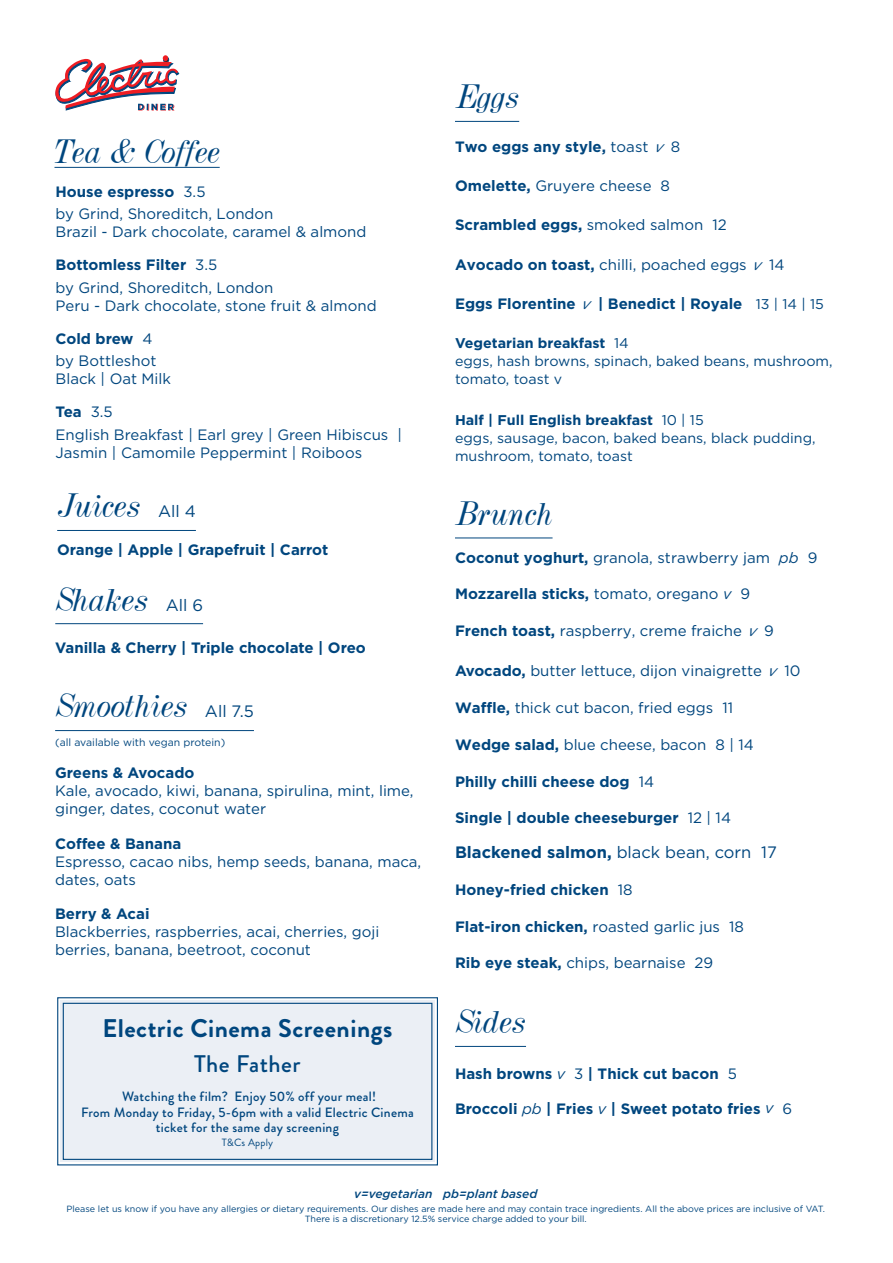
<style>
.page{position:relative;width:893px;height:1263px;background:#fff}
.page>*{position:absolute;margin:0;border:0;box-sizing:border-box;transform-origin:0 0}
.t1{font:italic 36px "Dubiel";color:#00467e}
.t2{font:700 25.5px "Brandon Grotesque";letter-spacing:.02em;color:#00467e}
.t3{font:500 24px "Brandon Grotesque";letter-spacing:.02em;color:#00467e}
.t4{font:700 16.5px "Gotham";color:#00467e}
.t5{font:15px/18px "Gotham";color:#00467e}
.t6{font:700 15px "Gotham";color:#00467e}
.t7{font:14.1px/18px "Gotham";color:#00467e}
.t8{font:700 14.1px "Gotham";color:#00467e}
.t9{font:500 13.5px/15px "Brandon Grotesque";letter-spacing:.02em;color:#00467e;text-align:center}
.t10{font:italic 500 12px "Gotham";color:#00467e}
.t11{font:10.5px "Gotham";color:#00467e}
.t12{font:10.5px "Brandon Grotesque";letter-spacing:.02em;color:#00467e}
.t13{font:9px/10.8px "Gotham";color:#00467e;text-align:center}
.s1{font-weight:700}
.s2{font-weight:400}
.s3{font-family:"Gotham";font-style:normal;font-size:16.5px}
.s4{font-weight:400;font-style:italic}
.s5{font-style:italic}
.s6{font-weight:400;font-size:14.1px}
</style>
<div class="page">
<hr style="left:57px;top:530px;width:139px;height:1px;background:#00467e">
<svg style="left:55px;top:55px;width:124px;height:56px"></svg>
<hr style="left:455px;top:121px;width:64px;height:1px;background:#00467e">
<hr style="left:455px;top:538px;width:98px;height:1px;background:#00467e">
<svg style="left:57px;top:997px;width:381px;height:169px;background:#e6ebf2"></svg>
<div style="left:63px;top:1003px;width:369px;height:157px;border:1px solid #00467e"></div>
<hr style="left:455px;top:1046px;width:71px;height:1px;background:#00467e">
<hr style="left:54px;top:167px;width:166px;height:1px;background:#00467e">
<hr style="left:55px;top:730px;width:199px;height:1px;background:#00467e">
<hr style="left:55px;top:623px;width:148px;height:1px;background:#00467e">
<p class="t1" style="left:54px;top:134px;width:167px">Tea &amp; Coffee</p>
<p class="t5" style="left:56px;top:180px;width:219px;line-height:22.5px"><span class="s1">House espresso</span> 3.5<br>by Grind, Shoreditch, London</p>
<p class="t5" style="left:56px;top:222px;width:312px">Brazil - Dark chocolate, caramel &amp; almond</p>
<p class="t6" style="left:56px;top:255px;width:163px">Bottomless Filter <span class="s2">3.5</span></p>
<p class="t5" style="left:56px;top:278px;width:219px">by Grind, Shoreditch, London</p>
<p class="t5" style="left:56px;top:296px;width:323px">Peru - Dark chocolate, stone fruit &amp; almond</p>
<p class="t6" style="left:56px;top:328px;width:99px">Cold brew <span class="s2">4</span></p>
<p class="t5" style="left:56px;top:351px;width:102px">by Bottleshot</p>
<p class="t5" style="left:56px;top:369px;width:117px">Black | Oat Milk</p>
<p class="t6" style="left:56px;top:402px;width:59px">Tea <span class="s2">3.5</span></p>
<p class="t5" style="left:56px;top:425px;width:348px">English Breakfast | Earl grey | Green Hibiscus |<br>Jasmin | Camomile Peppermint | Roiboos</p>
<p class="t1" style="left:57px;top:488px;width:140px">Juices <span class="s3">All 4</span></p>
<p class="t6" style="left:57px;top:539px;width:273px">Orange | Apple | Grapefruit | Carrot</p>
<p class="t1" style="left:55px;top:581px;width:149px">Shakes <span class="s3">All 6</span></p>
<p class="t6" style="left:55px;top:638px;width:312px">Vanilla &amp; Cherry | Triple chocolate | Oreo</p>
<p class="t1" style="left:55px;top:688px;width:200px">Smoothies <span class="s3">All 7.5</span></p>
<p class="t11" style="left:55px;top:735px;width:172px">(all available with vegan protein)</p>
<p class="t6" style="left:55px;top:763px;width:141px">Greens &amp; Avocado</p>
<p class="t5" style="left:55px;top:782px;width:360px">Kale, avocado, kiwi, banana, spirulina, mint, lime, ginger, dates, coconut water</p>
<p class="t6" style="left:55px;top:833px;width:128px">Coffee &amp; Banana</p>
<p class="t5" style="left:55px;top:852px;width:368px">Espresso, cacao nibs, hemp seeds, banana, maca, dates, oats</p>
<p class="t6" style="left:55px;top:904px;width:96px">Berry &amp; Acai</p>
<p class="t5" style="left:55px;top:923px;width:326px">Blackberries, raspberries, acai, cherries, goji berries, banana, beetroot, coconut</p>
<p class="t2" style="left:103px;top:1011px;width:291px">Electric Cinema Screenings</p>
<p class="t3" style="left:194px;top:1047px;width:108px">The Father</p>
<p class="t9" style="left:122px;top:1088px;width:256px">Watching the film? Enjoy 50% off your meal!</p>
<p class="t9" style="left:81px;top:1104px;width:334px">From Monday to Friday, 5-6pm with a valid Electric Cinema ticket for the same day screening</p>
<p class="t12" style="left:222px;top:1135px;width:53px">T&amp;Cs Apply</p>
<p class="t1" style="left:455px;top:79px;width:66px">Eggs</p>
<p class="t6" style="left:455px;top:136px;width:227px">Two eggs any style, <span class="s2">toast</span> <span class="s4">v</span><span class="s2">8</span></p>
<p class="t5" style="left:455px;top:176px;width:216px"><span class="s1">Omelette,</span> Gruyere cheese 8</p>
<p class="t6" style="left:455px;top:215px;width:273px">Scrambled eggs, <span class="s2">smoked salmon 12</span></p>
<p class="t5" style="left:455px;top:255px;width:331px"><span class="s1">Avocado on toast,</span> chilli, poached eggs <span class="s5">v</span>14</p>
<p class="t6" style="left:455px;top:294px;width:370px">Eggs Florentine <span class="s4">v</span>| Benedict | Royale <span class="s6">13 | 14 | 15</span></p>
<p class="t8" style="left:455px;top:334px;width:175px">Vegetarian breakfast <span class="s2">14</span></p>
<p class="t7" style="left:455px;top:352px;width:379px">eggs, hash browns, spinach, baked beans, mushroom, tomato, toast v</p>
<p class="t7" style="left:455px;top:410px;width:362px"><span class="s1">Half | Full English breakfast</span> 10 | 15<br>eggs, sausage, bacon, baked beans, black pudding, mushroom, tomato, toast</p>
<p class="t1" style="left:455px;top:495px;width:99px">Brunch</p>
<p class="t5" style="left:455px;top:548px;width:364px"><span class="s1">Coconut yoghurt,</span> granola, strawberry jam <span class="s5">pb</span> 9</p>
<p class="t6" style="left:455px;top:584px;width:297px">Mozzarella sticks, <span class="s2">tomato, oregano</span> <span class="s4">v</span> <span class="s2">9</span></p>
<p class="t5" style="left:455px;top:621px;width:320px"><span class="s1">French toast,</span> raspberry, creme fraiche <span class="s5">v</span>9</p>
<p class="t5" style="left:455px;top:662px;width:347px"><span class="s1">Avocado,</span> butter lettuce, dijon vinaigrette <span class="s5">v</span>10</p>
<p class="t5" style="left:455px;top:698px;width:280px"><span class="s1">Waffle,</span> thick cut bacon, fried eggs 11</p>
<p class="t5" style="left:455px;top:736px;width:300px"><span class="s1">Wedge salad,</span> blue cheese, bacon 8 | 14</p>
<p class="t6" style="left:455px;top:771px;width:201px">Philly chilli cheese dog <span class="s2">14</span></p>
<p class="t6" style="left:455px;top:807px;width:278px">Single | double cheeseburger <span class="s2">12 | 14</span></p>
<p class="t4" style="left:455px;top:841px;width:324px">Blackened salmon, <span class="s2">black bean, corn 17</span></p>
<p class="t6" style="left:455px;top:880px;width:179px">Honey-fried chicken <span class="s2">18</span></p>
<p class="t5" style="left:455px;top:917px;width:290px"><span class="s1">Flat-iron chicken,</span> roasted garlic jus 18</p>
<p class="t5" style="left:455px;top:953px;width:260px"><span class="s1">Rib eye steak,</span> chips, bearnaise 29</p>
<p class="t1" style="left:455px;top:1004px;width:73px">Sides</p>
<p class="t6" style="left:455px;top:1064px;width:283px">Hash browns <span class="s4">v</span> <span class="s2">3</span> | Thick cut bacon <span class="s2">5</span></p>
<p class="t6" style="left:455px;top:1099px;width:339px">Broccoli <span class="s4">pb</span> | Fries <span class="s4">v</span> | Sweet potato fries <span class="s4">v</span> <span class="s2">6</span></p>
<p class="t10" style="left:354px;top:1186px;width:185px">v=vegetarian pb=plant based</p>
<p class="t13" style="left:67px;top:1203px;width:760px">Please let us know if you have any allergies or dietary requirements. Our dishes are made here and may contain trace ingredients. All the above prices are inclusive of VAT.<br>There is a discretionary 12.5% service charge added to your bill.</p>
</div>
